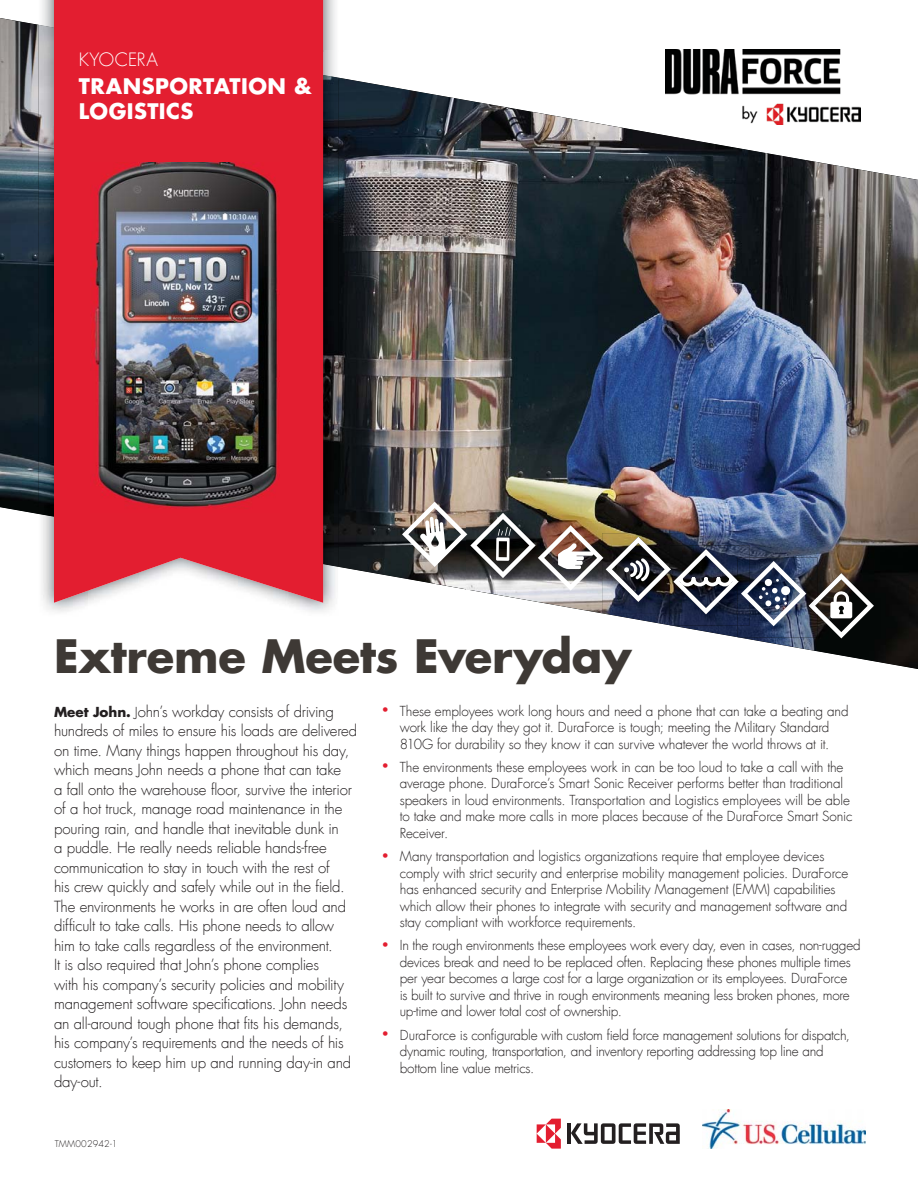
<style>
.page{position:relative;width:918px;height:1188px;background:#fff}
.page>*{position:absolute;margin:0;border:0;box-sizing:border-box;transform-origin:0 0}
.t1{font:700 45px "Futura LT";letter-spacing:-.005em;color:#3e3935}
.t2{font:700 21px/25.2px "Futura LT";letter-spacing:.02em;color:#fff}
.t3{font:300 18px "Futura LT";letter-spacing:.01em;color:#fff}
.t4{font:300 15px/19.5px "Futura LT";letter-spacing:-.015em;color:#231f20}
.t5{font:300 13.5px/16.5px "Futura LT";letter-spacing:-.015em;color:#231f20}
.t6{font:300 9px "Futura LT";letter-spacing:.02em;color:#231f20}
.s1{font-weight:700;font-size:13.5px}
.s2{font-size:13.5px}
.s3{font-weight:400;font-size:12px;color:#e31e30}
</style>
<div class="page">
<img style="left:0;top:18px;width:918px;height:651px">
<img style="left:39px;top:0;width:299px;height:25px">
<img style="left:39px;top:518px;width:49px;height:98px">
<img style="left:139px;top:603px;width:99px;height:13px">
<img style="left:289px;top:567px;width:49px;height:49px">
<img style="left:88px;top:603px;width:51px;height:13px">
<img style="left:238px;top:603px;width:51px;height:13px">
<img style="left:323px;top:25px;width:15px;height:49px">
<img style="left:39px;top:25px;width:15px;height:493px">
<img style="left:323px;top:74px;width:15px;height:493px">
<div style="left:54px;top:0;width:269px;height:603px;background:#e31e30"></div>
<img style="left:665px;top:49px;width:195px;height:75px">
<hr style="left:567px;top:1123px;width:4px;height:21px;background:#231f20">
<svg style="left:537px;top:1119px;width:24px;height:30px"></svg>
<svg style="left:571px;top:1123px;width:109px;height:21px"></svg>
<img style="left:402px;top:502px;width:472px;height:136px">
<img style="left:702px;top:1110px;width:164px;height:39px">
<img style="left:91px;top:163px;width:189px;height:350px">
<h3 class="t3" style="left:79px;top:49px;width:81px">KYOCERA</h3>
<h2 class="t2" style="left:79px;top:73px;width:235px">TRANSPORTATION &amp;<br>LOGISTICS</h2>
<h1 class="t1" style="left:54px;top:626px;width:579px">Extreme Meets Everyday</h1>
<p class="t4" style="left:54px;top:702px;width:305px"><span class="s1">Meet John.</span> <span class="s2">J</span>ohn’s workday consists of driving hundreds of miles to ensure his loads are delivered on time. Many things happen throughout his day, which means John needs a phone that can take<br>a fall onto the warehouse floor, survive the interior of a hot truck, manage road maintenance in the pouring rain, and handle that inevitable dunk in<br>a puddle. He really needs reliable hands-free communication to stay in touch with the rest of<br>his crew quickly and safely while out in the field.<br>The environments he works in are often loud and difficult to take calls. His phone needs to allow him to take calls regardless of the environment.<br>It is also required that John’s phone complies<br>with his company’s security policies and mobility management software specifications. John needs an all-around tough phone that fits his demands, his company’s requirements and the needs of his customers to keep him up and running day-in and day-out.</p>
<p class="t5" style="left:382px;top:703px;width:468px;text-align:center"><span class="s3">•</span> These employees work long hours and need a phone that can take a beating and work like the day they got it. DuraForce is tough; meeting the Military Standard<br>810G for durability so they know it can survive whatever the world throws at it.</p>
<p class="t5" style="left:400px;top:759px;width:454px;text-indent:-18px"><span class="s3">•</span> The environments these employees work in can be too loud to take a call with the average phone. DuraForce’s Smart Sonic Receiver performs better than traditional speakers in loud environments. Transportation and Logistics employees will be able to take and make more calls in more places because of the DuraForce Smart Sonic Receiver.</p>
<p class="t5" style="left:400px;top:848px;width:450px;text-indent:-18px"><span class="s3">•</span> Many transportation and logistics organizations require that employee devices comply with strict security and enterprise mobility management policies. DuraForce has enhanced security and Enterprise Mobility Management (EMM) capabilities which allow their phones to integrate with security and management software and stay compliant with workforce requirements.</p>
<p class="t5" style="left:400px;top:938px;width:462px;text-indent:-18px"><span class="s3">•</span> In the rough environments these employees work every day, even in cases, non-rugged devices break and need to be replaced often. Replacing these phones multiple times per year becomes a large cost for a large organization or its employees. DuraForce<br>is built to survive and thrive in rough environments meaning less broken phones, more up-time and lower total cost of ownership.</p>
<p class="t5" style="left:400px;top:1027px;width:452px;text-indent:-18px"><span class="s3">•</span> DuraForce is configurable with custom field force management solutions for dispatch, dynamic routing, transportation, and inventory reporting addressing top line and bottom line value metrics.</p>
<p class="t6" style="left:55px;top:1138px;width:64px">TMM002942-1</p>
</div>
